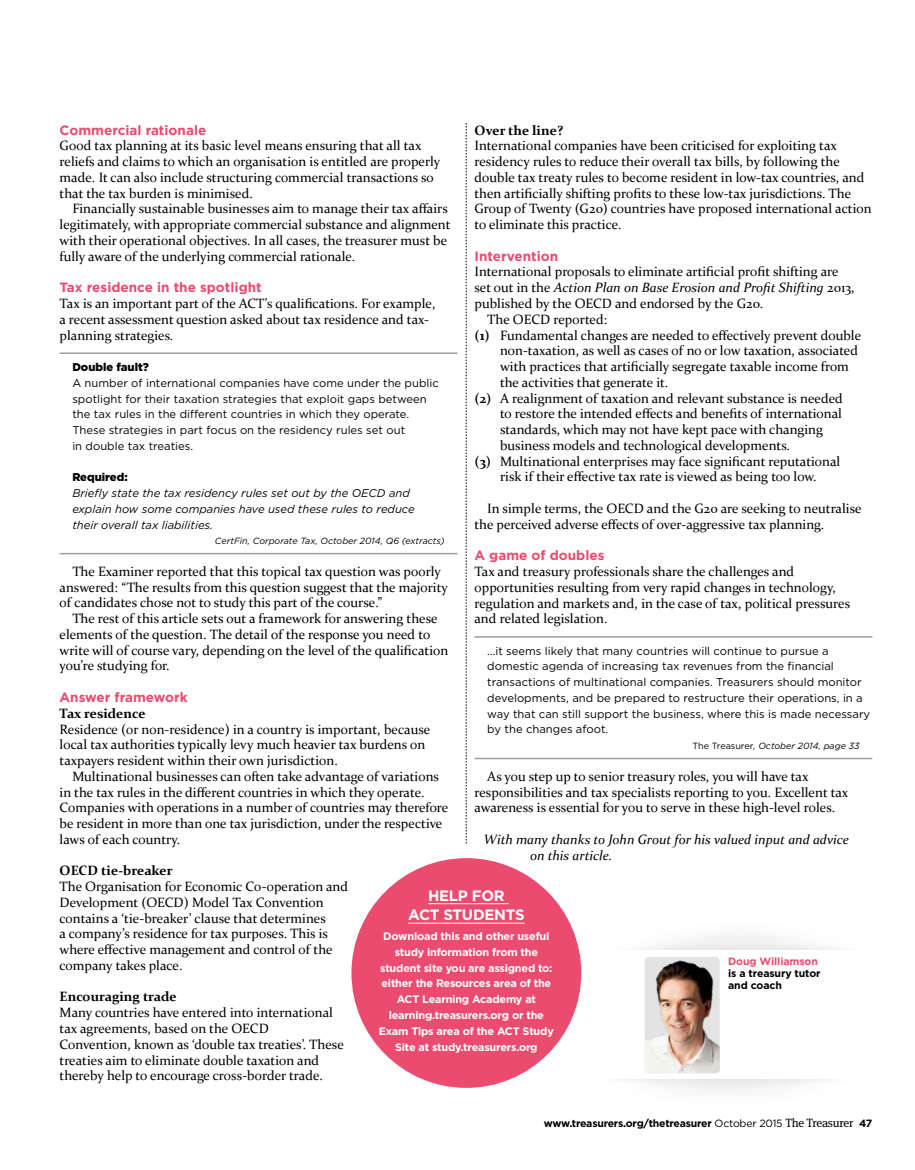
<style>
.page{position:relative;width:915px;height:1170px;background:#fff}
.page>*{position:absolute;margin:0;border:0;box-sizing:border-box;transform-origin:0 0}
.t1{font:700 15px/19.5px "Gotham";letter-spacing:-.02em;color:#fff;text-align:center}
.t2{font:13.5px/15.8px "Constantia";color:#000}
.t3{font:italic 13.5px/15.8px "Constantia";color:#000}
.t4{font:700 13.5px "Gotham";color:#ea4b6e}
.t5{font:700 13.5px "Constantia";color:#000}
.t6{font:11.25px/15.8px "Gotham";color:#000}
.t7{font:italic 11.25px/15.8px "Gotham";color:#000}
.t8{font:900 11.25px "Gotham";color:#000}
.t9{font:700 10.8px/15.8px "Gotham";letter-spacing:-.02em;color:#fff;text-align:center}
.t10{font:700 10.5px/12px "Gotham";letter-spacing:-.02em;color:#000}
.t11{font:700 10.5px "Gotham";letter-spacing:-.01em;color:#ea4b6e}
.t12{font:italic 9px "Gotham";color:#000}
.s1{font-style:normal}
.s2{font-weight:700}
.s3{font-weight:400}
.s4{font-family:"Meta Serif";font-weight:400;font-size:12px}
</style>
<div class="page">
<hr style="left:60px;top:352px;width:397px;height:2px;background:#9d9d9c">
<hr style="left:60px;top:553px;width:397px;height:1px;background:#9d9d9c">
<svg style="left:466px;top:123px;width:1px;height:720px"></svg>
<hr style="left:474px;top:636px;width:398px;height:1px;background:#9d9d9c">
<hr style="left:474px;top:757px;width:398px;height:2px;background:#9d9d9c">
<img style="left:644px;top:957px;width:75px;height:116px">
<div style="left:351px;top:858px;width:230px;height:229px;background:#ea4b6e;border-radius:50%"></div>
<hr style="left:428px;top:903px;width:80px;height:1px;background:#fff">
<hr style="left:408px;top:922px;width:116px;height:1px;background:#fff">
<p class="t5" style="left:474px;top:121px;width:90px">Over the line?</p>
<p class="t2" style="left:474px;top:137px;width:398px">International companies have been criticised for exploiting tax residency rules to reduce their overall tax bills, by following the double tax treaty rules to become resident in low-tax countries, and then artificially shifting profits to these low-tax jurisdictions. The Group of Twenty (G20) countries have proposed international action to eliminate this practice.</p>
<p class="t4" style="left:474px;top:247px;width:85px">Intervention</p>
<p class="t2" style="left:474px;top:263px;width:365px">International proposals to eliminate artificial profit shifting are</p>
<p class="t3" style="left:474px;top:279px;width:381px"><span class="s1">set out in the</span> Action Plan on Base Erosion and Profit Shifting <span class="s1">2013,</span></p>
<p class="t2" style="left:474px;top:295px;width:290px">published by the OECD and endorsed by the G20.</p>
<p class="t2" style="left:487px;top:311px;width:121px">The OECD reported:</p>
<p class="t2" style="left:474px;top:326px;width:388px"><span class="s2">(1)</span> Fundamental changes are needed to effectively prevent double</p>
<p class="t2" style="left:500px;top:342px;width:359px">non-taxation, as well as cases of no or low taxation, associated</p>
<p class="t2" style="left:500px;top:358px;width:350px">with practices that artificially segregate taxable income from</p>
<p class="t2" style="left:500px;top:374px;width:170px">the activities that generate it.</p>
<p class="t2" style="left:474px;top:389px;width:370px"><span class="s2">(2)</span> A realignment of taxation and relevant substance is needed</p>
<p class="t2" style="left:500px;top:405px;width:343px">to restore the intended effects and benefits of international</p>
<p class="t2" style="left:500px;top:421px;width:324px">standards, which may not have kept pace with changing</p>
<p class="t2" style="left:500px;top:437px;width:291px">business models and technological developments.</p>
<p class="t2" style="left:474px;top:452px;width:367px"><span class="s2">(3)</span> Multinational enterprises may face significant reputational</p>
<p class="t2" style="left:500px;top:468px;width:318px">risk if their effective tax rate is viewed as being too low.</p>
<p class="t2" style="left:474px;top:500px;width:388px;text-indent:13px">In simple terms, the OECD and the G20 are seeking to neutralise the perceived adverse effects of over-aggressive tax planning.</p>
<p class="t4" style="left:474px;top:546px;width:131px">A game of doubles</p>
<p class="t2" style="left:474px;top:563px;width:377px">Tax and treasury professionals share the challenges and opportunities resulting from very rapid changes in technology, regulation and markets and, in the case of tax, political pressures and related legislation.</p>
<p class="t6" style="left:487px;top:642px;width:384px">…it seems likely that many countries will continue to pursue a domestic agenda of increasing tax revenues from the financial transactions of multinational companies. Treasurers should monitor developments, and be prepared to restructure their operations, in a way that can still support the business, where this is made necessary by the changes afoot.</p>
<p class="t12" style="left:692px;top:740px;width:168px"><span class="s1">The Treasurer</span>, October 2014, page 33</p>
<p class="t2" style="left:474px;top:767px;width:375px;text-indent:13px">As you step up to senior treasury roles, you will have tax responsibilities and tax specialists reporting to you. Excellent tax awareness is essential for you to serve in these high-level roles.</p>
<p class="t3" style="left:530px;top:830px;width:320px;text-indent:-46px">With many thanks to John Grout for his valued input and advice on this article.</p>
<p class="t4" style="left:60px;top:121px;width:148px">Commercial rationale</p>
<p class="t2" style="left:60px;top:137px;width:382px">Good tax planning at its basic level means ensuring that all tax reliefs and claims to which an organisation is entitled are properly made. It can also include structuring commercial transactions so that the tax burden is minimised.</p>
<p class="t2" style="left:60px;top:200px;width:392px;text-indent:13px">Financially sustainable businesses aim to manage their tax affairs legitimately, with appropriate commercial substance and alignment with their operational objectives. In all cases, the treasurer must be fully aware of the underlying commercial rationale.</p>
<p class="t4" style="left:60px;top:278px;width:204px">Tax residence in the spotlight</p>
<p class="t2" style="left:60px;top:295px;width:377px">Tax is an important part of the ACT’s qualifications. For example, a recent assessment question asked about tax residence and tax&shy;planning strategies.</p>
<p class="t8" style="left:72px;top:359px;width:78px">Double fault?</p>
<p class="t6" style="left:72px;top:374px;width:368px">A number of international companies have come under the public spotlight for their taxation strategies that exploit gaps between the tax rules in the different countries in which they operate.<br>These strategies in part focus on the residency rules set out<br>in double tax treaties.</p>
<p class="t8" style="left:72px;top:469px;width:57px">Required:</p>
<p class="t7" style="left:72px;top:485px;width:344px">Briefly state the tax residency rules set out by the OECD and explain how some companies have used these rules to reduce their overall tax liabilities.</p>
<p class="t12" style="left:215px;top:535px;width:231px">CertFin, Corporate Tax, October 2014, Q6 (extracts)</p>
<p class="t2" style="left:60px;top:562px;width:390px;text-indent:13px">The Examiner reported that this topical tax question was poorly answered: “The results from this question suggest that the majority of candidates chose not to study this part of the course.”</p>
<p class="t2" style="left:60px;top:610px;width:390px;text-indent:13px">The rest of this article sets out a framework for answering these elements of the question. The detail of the response you need to write will of course vary, depending on the level of the qualification you’re studying for.</p>
<p class="t4" style="left:60px;top:688px;width:130px">Answer framework</p>
<p class="t5" style="left:60px;top:703px;width:88px">Tax residence</p>
<p class="t2" style="left:60px;top:720px;width:372px">Residence (or non-residence) in a country is important, because local tax authorities typically levy much heavier tax burdens on taxpayers resident within their own jurisdiction.</p>
<p class="t2" style="left:60px;top:767px;width:390px;text-indent:13px">Multinational businesses can often take advantage of variations in the tax rules in the different countries in which they operate.<br>Companies with operations in a number of countries may therefore be resident in more than one tax jurisdiction, under the respective laws of each country.</p>
<p class="t5" style="left:60px;top:861px;width:115px">OECD tie-breaker</p>
<p class="t2" style="left:60px;top:878px;width:290px">The Organisation for Economic Co-operation and Development (OECD) Model Tax Convention contains a ‘tie-breaker’ clause that determines<br>a company’s residence for tax purposes. This is where effective management and control of the company takes place.</p>
<p class="t5" style="left:60px;top:987px;width:119px">Encouraging trade</p>
<p class="t2" style="left:60px;top:1004px;width:285px">Many countries have entered into international tax agreements, based on the OECD<br>Convention, known as ‘double tax treaties’. These treaties aim to eliminate double taxation and thereby help to encourage cross-border trade.</p>
<p class="t1" style="left:408px;top:885px;width:118px">HELP FOR<br>ACT STUDENTS</p>
<p class="t9" style="left:379px;top:928px;width:176px">Download this and other useful study information from the student site you are assigned to: either the Resources area of the<br>ACT Learning Academy at learning.treasurers.org or the<br>Exam Tips area of the ACT Study<br>Site at study.treasurers.org</p>
<p class="t11" style="left:728px;top:954px;width:91px">Doug Williamson</p>
<p class="t10" style="left:728px;top:967px;width:94px">is a treasury tutor and coach</p>
<p class="t10" style="left:543px;top:1117px;width:330px">www.treasurers.org/thetreasurer <span class="s3">October 2015</span> <span class="s4">The Treasurer</span> 47</p>
</div>
